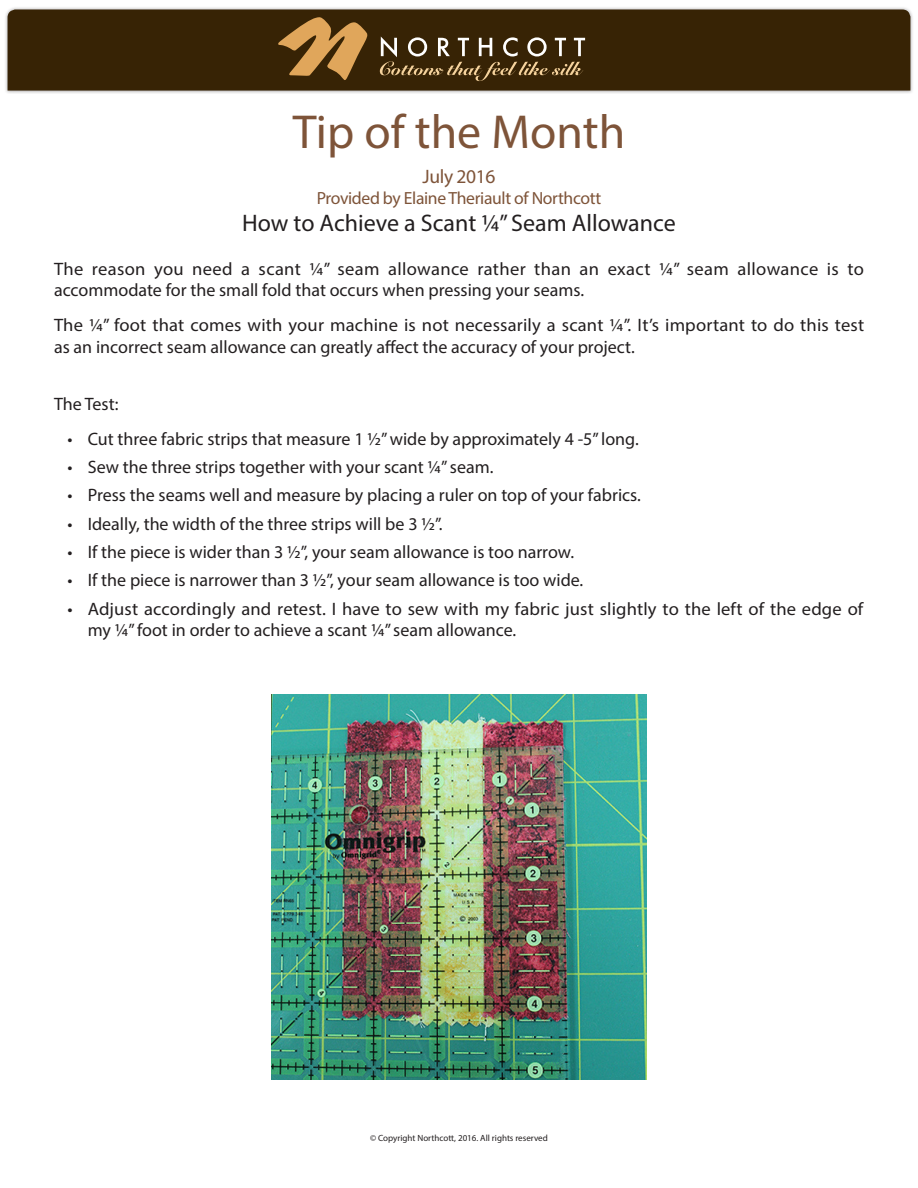
<style>
.page{position:relative;width:918px;height:1188px;background:#fff}
.page>*{position:absolute;margin:0;border:0;box-sizing:border-box;transform-origin:0 0}
.t1{font:47.85px "Myriad Pro";color:#7e5439}
.t2{font:24px "Myriad Pro";color:#231f20}
.t3{font:19.5px "Myriad Pro";letter-spacing:-.02em;color:#7e5439}
.t4{font:18px/21.6px "Myriad Pro";color:#231f20}
.t5{font:17.7px "Myriad Pro";letter-spacing:-.02em;color:#7e5439}
.t6{font:9px "Myriad Pro";color:#231f20}
</style>
<div class="page">
<div style="left:4px;top:6px;width:910px;height:88px;background:#231f20;opacity:.4"></div>
<div style="left:8px;top:10px;width:902px;height:81px;background:#372305"></div>
<svg style="left:380px;top:37px;width:205px;height:44px;background:#5d4a2d"></svg>
<svg style="left:278px;top:17px;width:90px;height:64px;background:#8b642f"></svg>
<img style="left:272px;top:694px;width:374px;height:386px">
<p class="t1" style="left:293px;top:102px;width:334px">Tip of the Month</p>
<p class="t3" style="left:423px;top:165px;width:74px">July 2016</p>
<p class="t5" style="left:317px;top:187px;width:286px">Provided by Elaine Theriault of Northcott</p>
<p class="t2" style="left:242px;top:209px;width:435px">How to Achieve a Scant 1/4” Seam Allowance</p>
<p class="t4" style="left:54px;top:257px;width:812px">The reason you need a scant ¼” seam allowance rather than an exact ¼” seam allowance is to accommodate for the small fold that occurs when pressing your seams.</p>
<p class="t4" style="left:54px;top:314px;width:812px">The ¼” foot that comes with your machine is not necessarily a scant ¼”. It’s important to do this test as an incorrect seam allowance can greatly affect the accuracy of your project.</p>
<p class="t4" style="left:54px;top:392px;width:66px">The Test:</p>
<p class="t4" style="left:68px;top:428px;width:573px">• Cut three fabric strips that measure 1 ½” wide by approximately 4 -5” long.</p>
<p class="t4" style="left:68px;top:456px;width:427px">• Sew the three strips together with your scant ¼” seam.</p>
<p class="t4" style="left:68px;top:484px;width:575px">• Press the seams well and measure by placing a ruler on top of your fabrics.</p>
<p class="t4" style="left:68px;top:513px;width:376px">• Ideally, the width of the three strips will be 3 ½”.</p>
<p class="t4" style="left:68px;top:541px;width:508px">• If the piece is wider than 3 ½”, your seam allowance is too narrow.</p>
<p class="t4" style="left:68px;top:569px;width:517px">• If the piece is narrower than 3 ½”, your seam allowance is too wide.</p>
<p class="t4" style="left:88px;top:598px;width:777px;text-indent:-20px">• Adjust accordingly and retest. I have to sew with my fabric just slightly to the left of the edge of my ¼” foot in order to achieve a scant ¼” seam allowance.</p>
<p class="t6" style="left:370px;top:1132px;width:179px">© Copyright Northcott, 2016. All rights reserved</p>
</div>
